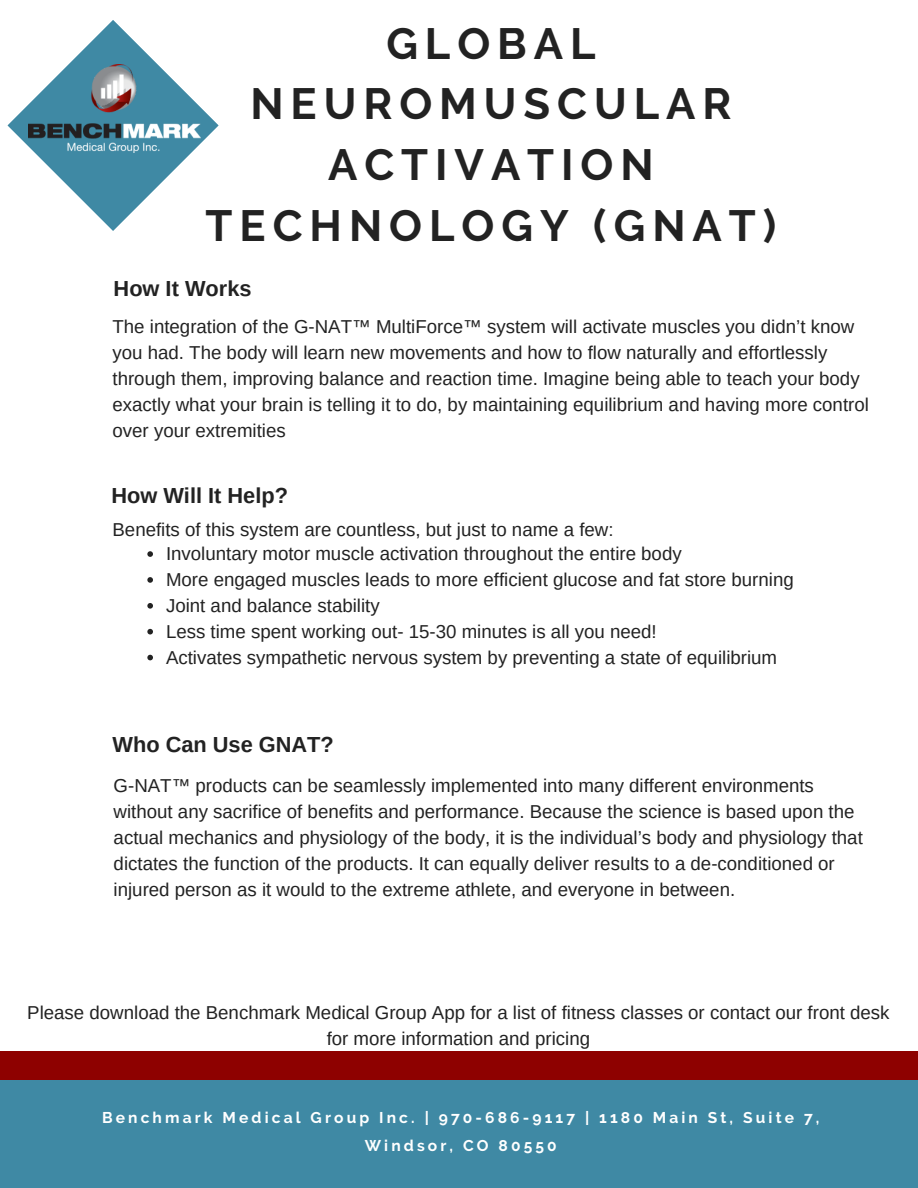
<style>
.page{position:relative;width:918px;height:1188px;background:#fff}
.page>*{position:absolute;margin:0;border:0;box-sizing:border-box;transform-origin:0 0}
.t1{font:700 43.65px/60.8px "Raleway";letter-spacing:.16em;color:#222;text-align:center}
.t2{font:700 21.75px "Arimo";color:#222}
.t3{font:18.75px/25.8px "Arimo";color:#222}
.t4{font:700 15.6px/28.2px "Raleway";letter-spacing:.2em;color:#fff;text-align:center}
</style>
<div class="page">
<div style="left:0;top:1052px;width:918px;height:29px;background:#8e0100"></div>
<div style="left:0;top:1080px;width:918px;height:108px;background:#3f89a4"></div>
<svg style="left:7px;top:20px;width:212px;height:211px"></svg>
<img style="left:28px;top:64px;width:172px;height:89px">
<svg style="left:147px;top:551px;width:6px;height:6px"></svg>
<svg style="left:147px;top:577px;width:6px;height:6px"></svg>
<svg style="left:147px;top:603px;width:6px;height:6px"></svg>
<svg style="left:147px;top:629px;width:6px;height:5px"></svg>
<svg style="left:147px;top:655px;width:6px;height:5px"></svg>
<h1 class="t1" style="left:206px;top:13px;width:572px">GLOBAL<br>NEUROMUSCULAR<br>ACTIVATION<br>TECHNOLOGY (GNAT)</h1>
<p class="t2" style="left:114px;top:276px;width:139px">How It Works</p>
<p class="t3" style="left:112px;top:314px;width:758px">The integration of the G-NAT™ MultiForce™ system will activate muscles you didn’t know you had. The body will learn new movements and how to flow naturally and effortlessly through them, improving balance and reaction time. Imagine being able to teach your body exactly what your brain is telling it to do, by maintaining equilibrium and having more control over your extremities</p>
<p class="t2" style="left:111px;top:483px;width:178px">How Will It Help?</p>
<p class="t3" style="left:112px;top:516px;width:503px">Benefits of this system are countless, but just to name a few:</p>
<p class="t3" style="left:166px;top:541px;width:629px">Involuntary motor muscle activation throughout the entire body<br>More engaged muscles leads to more efficient glucose and fat store burning Joint and balance stability<br>Less time spent working out- 15-30 minutes is all you need!<br>Activates sympathetic nervous system by preventing a state of equilibrium</p>
<p class="t2" style="left:112px;top:732px;width:223px">Who Can Use GNAT?</p>
<p class="t3" style="left:114px;top:773px;width:751px">G-NAT™ products can be seamlessly implemented into many different environments without any sacrifice of benefits and performance. Because the science is based upon the actual mechanics and physiology of the body, it is the individual’s body and physiology that dictates the function of the products. It can equally deliver results to a de-conditioned or injured person as it would to the extreme athlete, and everyone in between.</p>
<p class="t3" style="left:27px;top:1000px;width:864px;text-align:center">Please download the Benchmark Medical Group App for a list of fitness classes or contact our front desk for more information and pricing</p>
<p class="t4" style="left:102px;top:1103px;width:719px">Benchmark Medical Group Inc. | 970-686-9117 | 1180 Main St, Suite 7,<br>Windsor, CO 80550</p>
</div>
